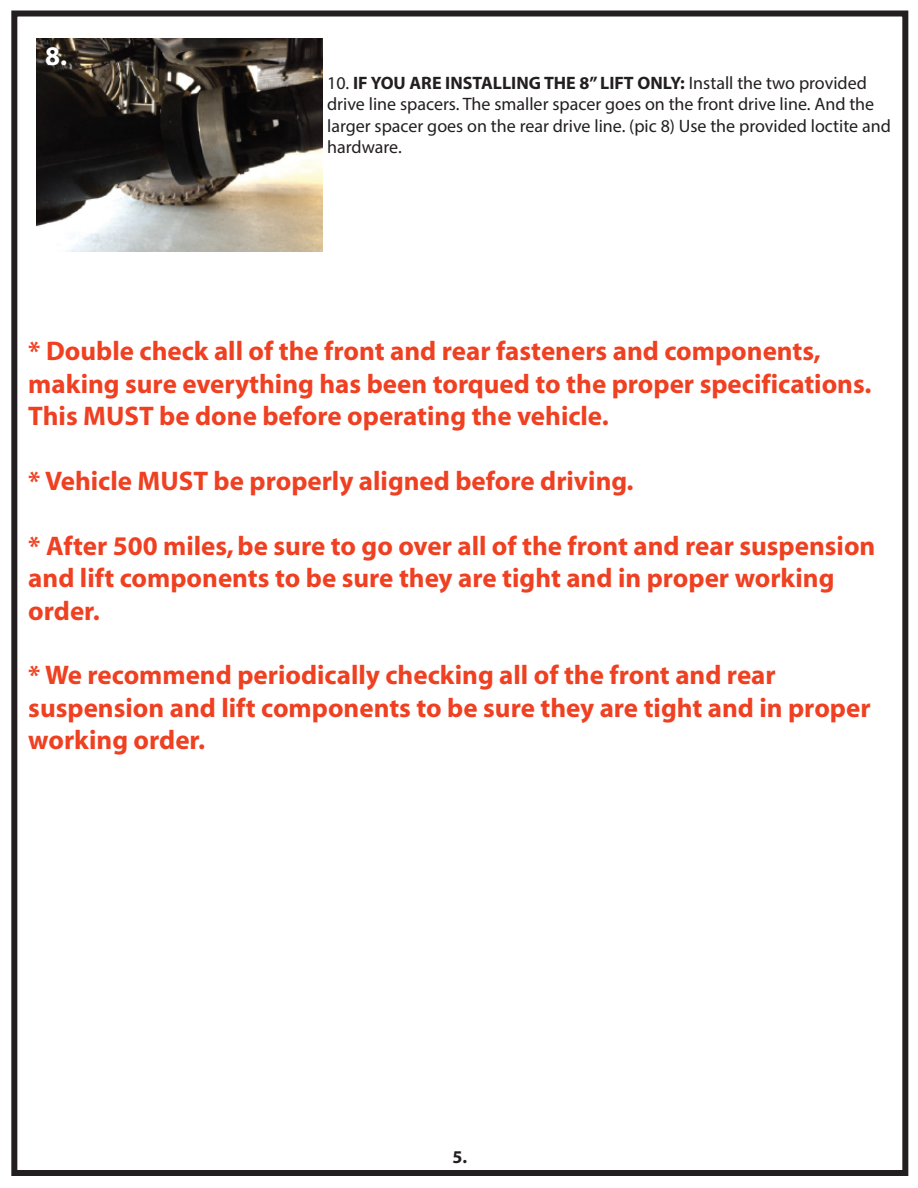
<style>
.page{position:relative;width:918px;height:1188px;background:#fff}
.page>*{position:absolute;margin:0;border:0;box-sizing:border-box;transform-origin:0 0}
.t1{font:700 27px/32.4px "Myriad";color:#ef4022}
.t2{font:700 27px "Myriad Pro";color:#fff}
.t3{font:18px/21.6px "Myriad Pro";color:#231f20}
.t4{font:700 18px "Myriad Pro";color:#231f20}
.s1{font-weight:700}
</style>
<div class="page">
<div style="left:11px;top:10px;width:897px;height:1166px;border:6px solid #231f20"></div>
<img style="left:36px;top:39px;width:286px;height:213px">
<p class="t2" style="left:45px;top:39px;width:24px">8.</p>
<p class="t3" style="left:327px;top:72px;width:565px">10. <span class="s1">IF YOU ARE INSTALLING THE 8” LIFT ONLY:</span> Install the two provided drive line spacers. The smaller spacer goes on the front drive line. And the larger spacer goes on the rear drive line. (pic 8) Use the provided loctite and hardware.</p>
<p class="t1" style="left:28px;top:336px;width:845px">* Double check all of the front and rear fasteners and components, making sure everything has been torqued to the proper specifications.<br>This MUST be done before operating the vehicle.</p>
<p class="t1" style="left:28px;top:466px;width:607px">* Vehicle MUST be properly aligned before driving.</p>
<p class="t1" style="left:28px;top:531px;width:849px">* After 500 miles, be sure to go over all of the front and rear suspension and lift components to be sure they are tight and in proper working order.</p>
<p class="t1" style="left:28px;top:660px;width:844px">* We recommend periodically checking all of the front and rear suspension and lift components to be sure they are tight and in proper working order.</p>
<p class="t4" style="left:453px;top:1145px;width:16px">5.</p>
</div>
